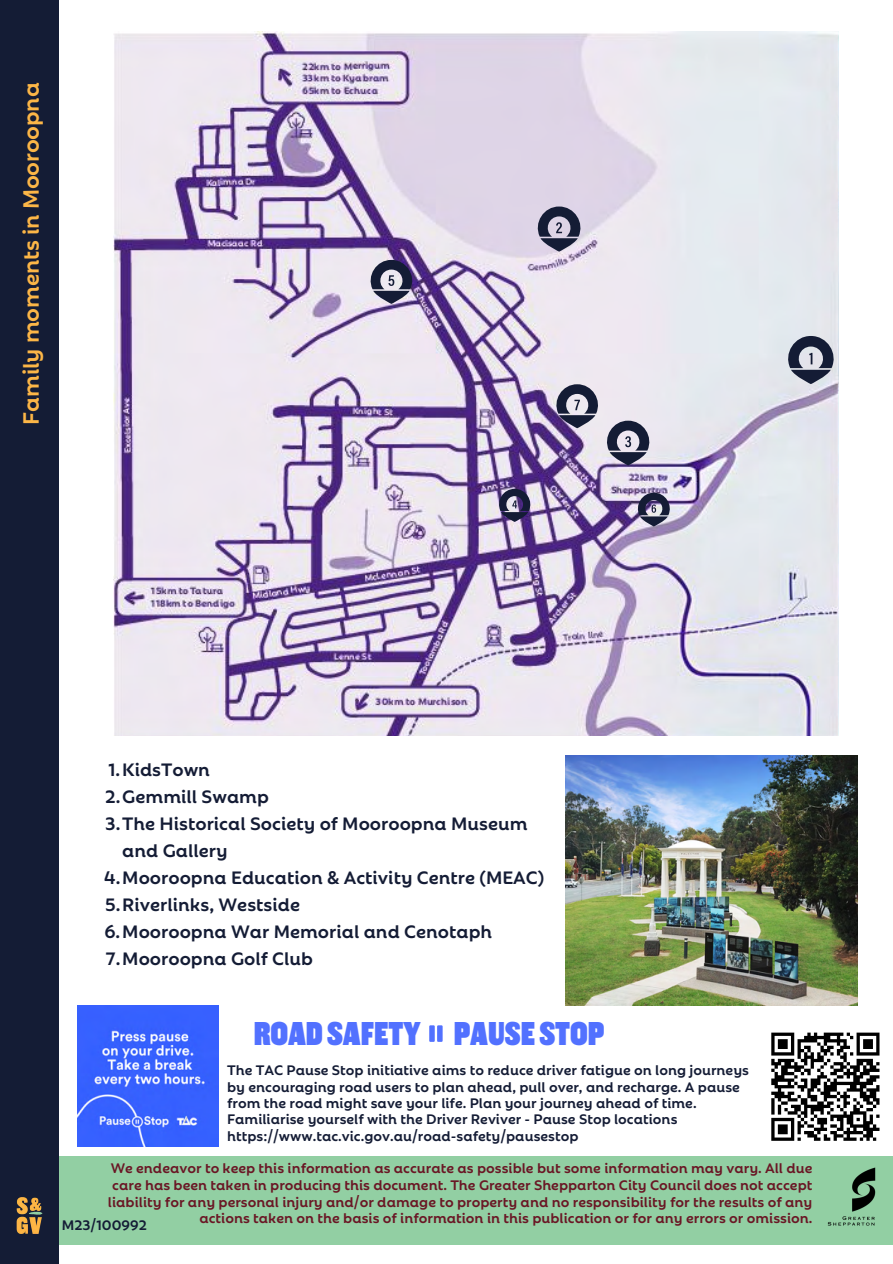
<style>
.page{position:relative;width:893px;height:1264px;background:#fff}
.page>*{position:absolute;margin:0;border:0;box-sizing:border-box;transform-origin:0 0}
.t1{font:900 33.9px "Americane Cond";color:#5271ff}
.t2{font:700 24px "Rebrand Dis";letter-spacing:-.01em;color:#fcb647}
.t3{font:700 19.5px/27px "Rebrand Dis";color:#141c35}
.t4{font:700 15px/16.8px "Rebrand Dis";color:#6a1725;text-align:right}
.t5{font:700 15px/16.4px "Rebrand Dis";color:#141c35}
</style>
<div class="page">
<div style="left:0;top:0;width:59px;height:1263px;background:#141c35"></div>
<img style="left:16px;top:1197px;width:27px;height:37px">
<img style="left:113px;top:32px;width:725px;height:703px">
<svg style="left:783px;top:336px;width:55px;height:48px;background:#898d9c"></svg>
<svg style="left:533px;top:206px;width:52px;height:45px;background:#87859a"></svg>
<svg style="left:552px;top:384px;width:101px;height:81px;background:#a6a0b5"></svg>
<svg style="left:366px;top:260px;width:50px;height:43px;background:#7c7a91"></svg>
<svg style="left:634px;top:492px;width:38px;height:34px"></svg>
<svg style="left:495px;top:488px;width:38px;height:34px"></svg>
<img style="left:565px;top:755px;width:292px;height:250px">
<div style="left:59px;top:1156px;width:833px;height:89px;background:#92cfa3"></div>
<img style="left:827px;top:1167px;width:49px;height:59px">
<svg style="left:429px;top:1025px;width:13px;height:16px"></svg>
<img style="left:77px;top:1005px;width:142px;height:141px">
<svg style="left:771px;top:1032px;width:109px;height:109px"></svg>
<p class="t2" style="left:10px;top:424px;width:344px;rotate:-90deg">Family moments in Mooroopna</p>
<p class="t3" style="left:108px;top:754px;width:103px">1.KidsTown</p>
<p class="t3" style="left:105px;top:781px;width:165px">2.Gemmill Swamp</p>
<p class="t3" style="left:122px;top:808px;width:407px;text-indent:-17px">3.The Historical Society of Mooroopna Museum and Gallery</p>
<p class="t3" style="left:104px;top:862px;width:441px">4.Mooroopna Education &amp; Activity Centre (MEAC)</p>
<p class="t3" style="left:105px;top:889px;width:196px">5.Riverlinks, Westside</p>
<p class="t3" style="left:104px;top:916px;width:389px">6.Mooroopna War Memorial and Cenotaph</p>
<p class="t3" style="left:106px;top:943px;width:208px">7.Mooroopna Golf Club</p>
<p class="t1" style="left:254px;top:1012px;width:352px">ROAD SAFETY PAUSE STOP</p>
<p class="t5" style="left:227px;top:1060px;width:523px">The TAC Pause Stop initiative aims to reduce driver fatigue on long journeys by encouraging road users to plan ahead, pull over, and recharge. A pause from the road might save your life. Plan your journey ahead of time.<br>Familiarise yourself with the Driver Reviver - Pause Stop locations https://www.tac.vic.gov.au/road-safety/pausestop</p>
<p class="t4" style="left:108px;top:1157px;width:706px">We endeavor to keep this information as accurate as possible but some information may vary. All due care has been taken in producing this document. The Greater Shepparton City Council does not accept liability for any personal injury and/or damage to property and no responsibility for the results of any actions taken on the basis of information in this publication or for any errors or omission.</p>
<p class="t5" style="left:62px;top:1215px;width:87px">M23/100992</p>
</div>
